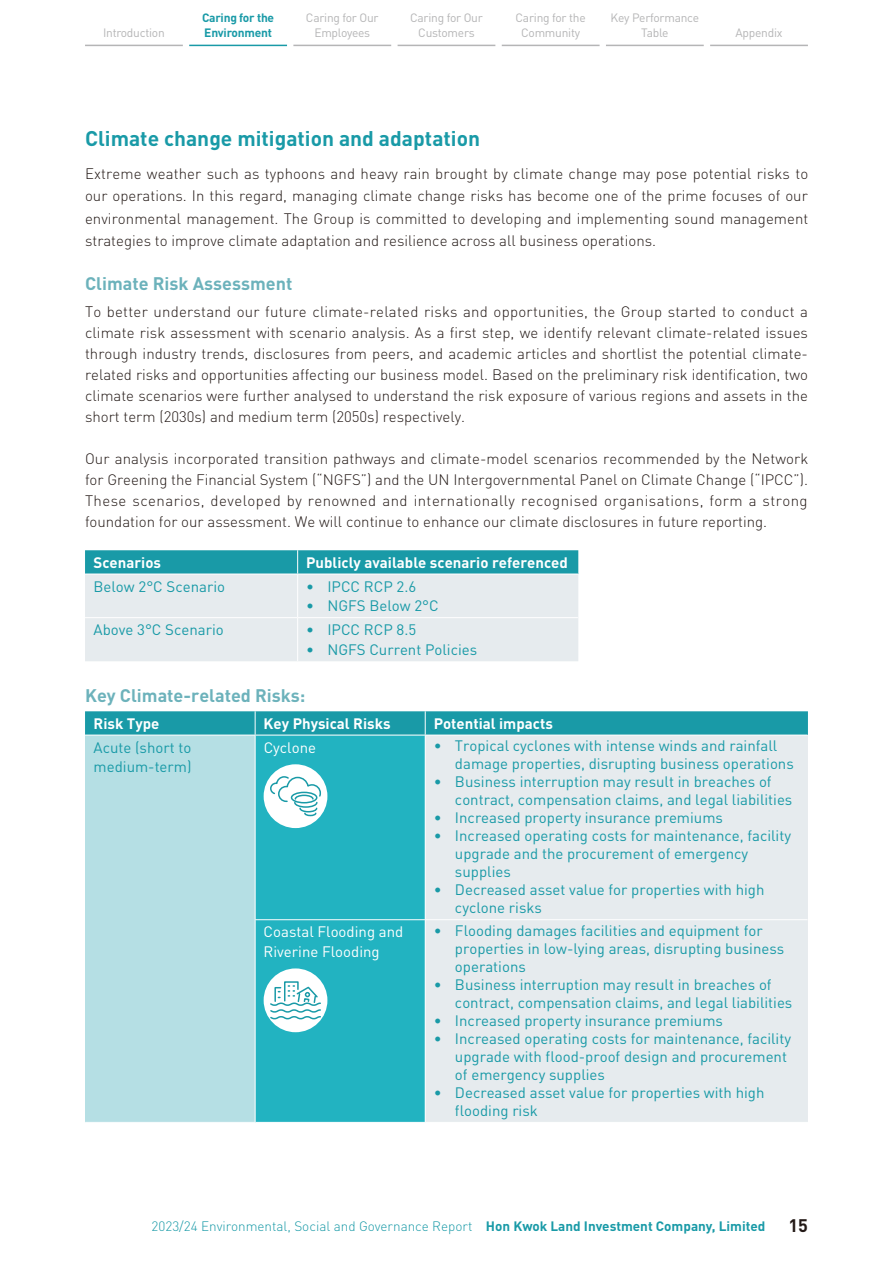
<style>
.page{position:relative;width:893px;height:1263px;background:#fff}
.page>*{position:absolute;margin:0;border:0;box-sizing:border-box;transform-origin:0 0}
.t1{font:700 21px "DIN Pro";color:#199aa7}
.t2{font:700 18px "DIN Pro";color:#6cb2bb}
.t3{font:700 18px "DIN";color:#231916}
.t4{font:300 15px/21px "DIN Pro";color:#231916;text-align:justify}
.t5{font:15px/18px "DIN Pro";color:#199aa7}
.t6{font:700 15px "DIN Pro";color:#fff}
.t7{font:15px/19.5px "DIN Pro";color:#fff}
.t8{font:300 13.5px "DIN Pro";color:#199aa7}
.t9{font:12px/15px "DIN Pro";letter-spacing:-.02em;color:#b5b5b6;text-align:center}
.t10{font:700 12px/15px "DIN Pro";letter-spacing:-.02em;color:#199aa7}
.s1{font-weight:700}
</style>
<div class="page">
<hr style="left:85px;top:45px;width:98px;height:1px;background:#b5b5b6">
<hr style="left:189px;top:45px;width:98px;height:1px;background:#199aa7">
<hr style="left:293px;top:45px;width:98px;height:1px;background:#b5b5b6">
<hr style="left:398px;top:45px;width:97px;height:1px;background:#b5b5b6">
<hr style="left:502px;top:45px;width:98px;height:1px;background:#b5b5b6">
<hr style="left:606px;top:45px;width:98px;height:1px;background:#b5b5b6">
<hr style="left:710px;top:45px;width:98px;height:1px;background:#b5b5b6">
<svg style="left:85px;top:550px;width:493px;height:111px;background:#bad9de"></svg>
<hr style="left:85px;top:574px;width:213px;height:1px;background:#fff">
<hr style="left:298px;top:574px;width:280px;height:1px;background:#fff">
<hr style="left:297px;top:574px;width:1px;height:43px;background:#fff">
<hr style="left:85px;top:617px;width:213px;height:1px;background:#fff">
<hr style="left:298px;top:617px;width:280px;height:1px;background:#fff">
<hr style="left:297px;top:618px;width:1px;height:43px;background:#fff">
<div style="left:85px;top:735px;width:170px;height:387px;background:#b5dfe4"></div>
<div style="left:256px;top:736px;width:169px;height:386px;background:#22b3c1"></div>
<div style="left:426px;top:735px;width:382px;height:387px;background:#e6ebee"></div>
<hr style="left:425px;top:919px;width:382px;height:1px;background:#fff">
<hr style="left:85px;top:735px;width:170px;height:1px;background:#fff">
<hr style="left:255px;top:919px;width:170px;height:1px;background:#fff">
<svg style="left:85px;top:711px;width:723px;height:24px;background:#209da9"></svg>
<hr style="left:425px;top:735px;width:382px;height:1px;background:#fff">
<div style="left:264px;top:764px;width:63px;height:64px;background:#fff;border-radius:50%"></div>
<svg style="left:269px;top:775px;width:53px;height:42px"></svg>
<div style="left:264px;top:968px;width:63px;height:64px;background:#fff;border-radius:50%"></div>
<svg style="left:269px;top:980px;width:53px;height:40px"></svg>
<p class="t9" style="left:103px;top:24px;width:63px">Introduction</p>
<p class="t10" style="left:202px;top:9px;width:74px">Caring for the<br>Environment</p>
<p class="t9" style="left:306px;top:9px;width:74px">Caring for Our<br>Employees</p>
<p class="t9" style="left:410px;top:9px;width:74px">Caring for Our<br>Customers</p>
<p class="t9" style="left:516px;top:9px;width:72px">Caring for the<br>Community</p>
<p class="t9" style="left:611px;top:9px;width:90px">Key Performance<br>Table</p>
<p class="t9" style="left:735px;top:24px;width:49px">Appendix</p>
<h1 class="t1" style="left:85px;top:124px;width:397px">Climate change mitigation and adaptation</h1>
<p class="t4" style="left:85px;top:161px;width:725px;line-height:22.5px">Extreme weather such as typhoons and heavy rain brought by climate change may pose potential risks to our operations. In this regard, managing climate change risks has become one of the prime focuses of our environmental management. The Group is committed to developing and implementing sound management strategies to improve climate adaptation and resilience across all business operations.</p>
<p class="t2" style="left:85px;top:271px;width:209px">Climate Risk Assessment</p>
<p class="t4" style="left:85px;top:301px;width:724px">To better understand our future climate-related risks and opportunities, the Group started to conduct a climate risk assessment with scenario analysis. As a first step, we identify relevant climate-related issues through industry trends, disclosures from peers, and academic articles and shortlist the potential climate&shy;related risks and opportunities affecting our business model. Based on the preliminary risk identification, two climate scenarios were further analysed to understand the risk exposure of various regions and assets in the short term (2030s) and medium term (2050s) respectively.</p>
<p class="t4" style="left:85px;top:448px;width:725px">Our analysis incorporated transition pathways and climate-model scenarios recommended by the Network for Greening the Financial System (“NGFS”) and the UN Intergovernmental Panel on Climate Change (“IPCC”).<br>These scenarios, developed by renowned and internationally recognised organisations, form a strong foundation for our assessment. We will continue to enhance our climate disclosures in future reporting.</p>
<p class="t6" style="left:94px;top:552px;width:69px">Scenarios</p>
<p class="t6" style="left:306px;top:552px;width:263px">Publicly available scenario referenced</p>
<p class="t5" style="left:94px;top:577px;width:133px">Below 2°C Scenario</p>
<p class="t5" style="left:306px;top:577px;width:112px">• IPCC RCP 2.6</p>
<p class="t5" style="left:306px;top:596px;width:134px">• NGFS Below 2°C</p>
<p class="t5" style="left:94px;top:620px;width:132px">Above 3°C Scenario</p>
<p class="t5" style="left:306px;top:620px;width:112px">• IPCC RCP 8.5</p>
<p class="t5" style="left:306px;top:640px;width:173px">• NGFS Current Policies</p>
<p class="t2" style="left:85px;top:684px;width:222px">Key Climate-related Risks:</p>
<p class="t6" style="left:94px;top:713px;width:67px">Risk Type</p>
<p class="t6" style="left:264px;top:713px;width:129px">Key Physical Risks</p>
<p class="t6" style="left:434px;top:713px;width:121px">Potential impacts</p>
<p class="t5" style="left:94px;top:737px;width:100px;line-height:19.5px">Acute (short to medium-term)</p>
<p class="t7" style="left:264px;top:737px;width:54px">Cyclone</p>
<p class="t5" style="left:455px;top:736px;width:340px;text-indent:-21px">• Tropical cyclones with intense winds and rainfall damage properties, disrupting business operations</p>
<p class="t5" style="left:455px;top:772px;width:339px;text-indent:-21px">• Business interruption may result in breaches of contract, compensation claims, and legal liabilities</p>
<p class="t5" style="left:434px;top:808px;width:291px">• Increased property insurance premiums</p>
<p class="t5" style="left:455px;top:826px;width:338px;text-indent:-21px">• Increased operating costs for maintenance, facility upgrade and the procurement of emergency supplies</p>
<p class="t5" style="left:455px;top:880px;width:311px;text-indent:-21px">• Decreased asset value for properties with high cyclone risks</p>
<p class="t7" style="left:264px;top:922px;width:141px">Coastal Flooding and<br>Riverine Flooding</p>
<p class="t5" style="left:455px;top:921px;width:331px;text-indent:-21px">• Flooding damages facilities and equipment for properties in low-lying areas, disrupting business operations</p>
<p class="t5" style="left:455px;top:975px;width:339px;text-indent:-21px">• Business interruption may result in breaches of contract, compensation claims, and legal liabilities</p>
<p class="t5" style="left:434px;top:1011px;width:291px">• Increased property insurance premiums</p>
<p class="t5" style="left:455px;top:1029px;width:338px;text-indent:-21px">• Increased operating costs for maintenance, facility upgrade with flood-proof design and procurement of emergency supplies</p>
<p class="t5" style="left:455px;top:1083px;width:311px;text-indent:-21px">• Decreased asset value for properties with high flooding risk</p>
<p class="t8" style="left:152px;top:1217px;width:615px">2023/24 Environmental, Social and Governance Report <span class="s1">Hon Kwok Land Investment Company, Limited</span></p>
<p class="t3" style="left:788px;top:1213px;width:21px">15</p>
</div>
